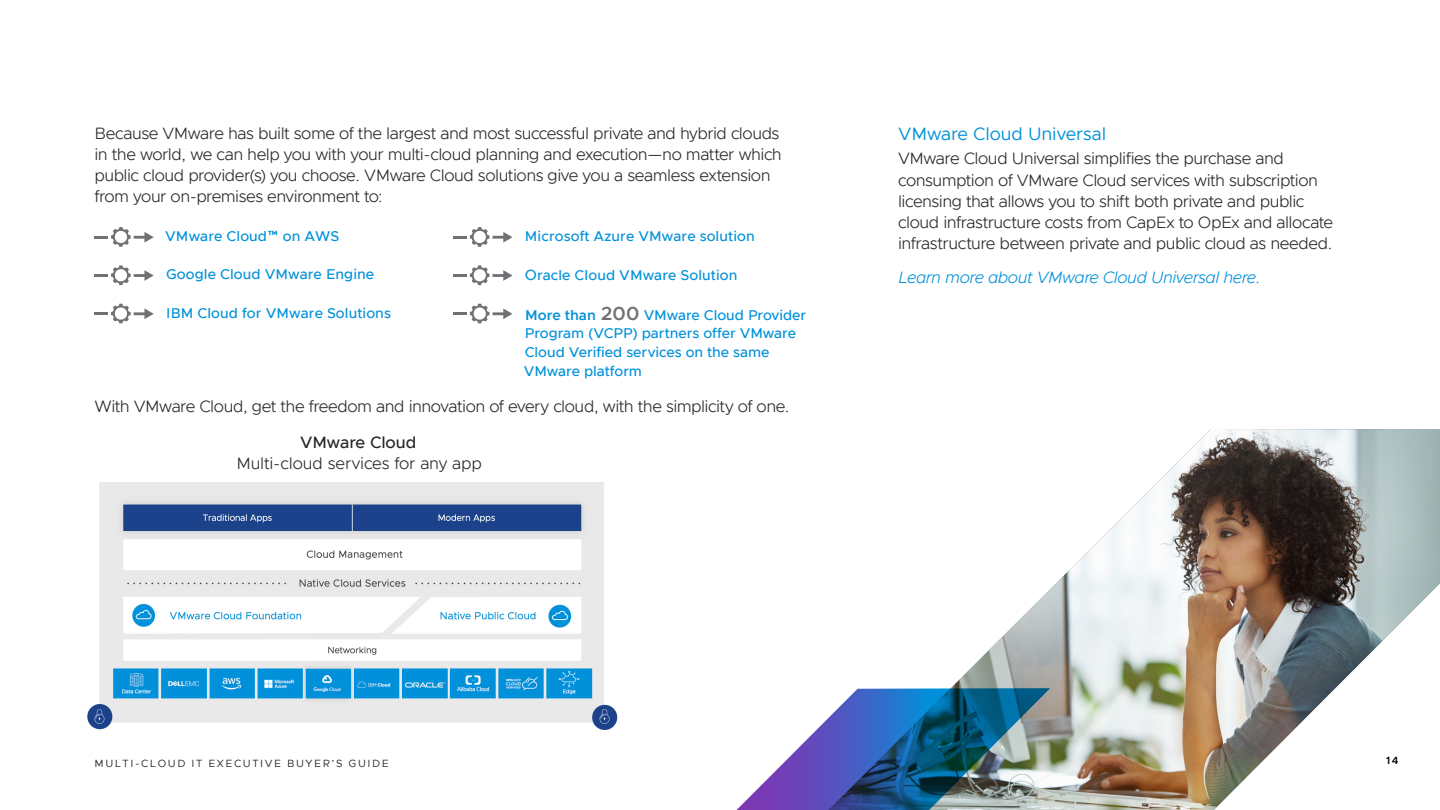
<style>
.page{position:relative;width:1440px;height:810px;background:#fff}
.page>*{position:absolute;margin:0;border:0;box-sizing:border-box;transform-origin:0 0}
.t1{font:18px "Metropolis";letter-spacing:-.01em;color:#0091da}
.t2{font:300 16.5px/21px "Metropolis";letter-spacing:-.03em;color:#262626}
.t3{font:italic 300 16.5px "Metropolis";letter-spacing:-.03em;color:#0091da}
.t4{font:300 16.5px "Metropolis";letter-spacing:-.01em;color:#262626}
.t5{font:500 16.5px "Metropolis";letter-spacing:-.01em;color:#262626}
.t6{font:500 14.25px/19px "Metropolis";letter-spacing:.005em;color:#0091da}
.t7{font:10.5px "Metropolis";letter-spacing:.15em;color:#262626}
.t8{font:600 10.5px "Metropolis";color:#000}
.s1{font-size:14.92px}
.s2{font-weight:600}
.s3{font-weight:600;font-size:18.98px;color:#717074}
</style>
<div class="page">
<hr style="left:94px;top:236px;width:14px;height:3px;background:#717074">
<svg style="left:111px;top:227px;width:43px;height:20px"></svg>
<hr style="left:94px;top:312px;width:14px;height:3px;background:#717074">
<svg style="left:111px;top:304px;width:43px;height:19px"></svg>
<hr style="left:94px;top:274px;width:14px;height:3px;background:#717074">
<svg style="left:111px;top:265px;width:43px;height:20px"></svg>
<svg style="left:453px;top:227px;width:60px;height:20px"></svg>
<svg style="left:453px;top:304px;width:60px;height:19px"></svg>
<svg style="left:453px;top:265px;width:60px;height:20px"></svg>
<img style="left:951px;top:429px;width:489px;height:381px">
<img style="left:736px;top:688px;width:314px;height:122px">
<img style="left:87px;top:482px;width:531px;height:248px">
<p class="t2" style="left:94px;top:123px;width:689px">Because VMware has built some of the largest and most successful private and hybrid clouds in the world, we can help you with your multi-cloud planning and execution—no matter which public cloud provider(s) you choose. VMware Cloud solutions give you a seamless extension from your on-premises environment to:</p>
<p class="t1" style="left:898px;top:123px;width:209px">VMware Cloud Universal</p>
<p class="t2" style="left:898px;top:148px;width:437px">VMware Cloud Universal simplifies the purchase and consumption of VMware Cloud services with subscription licensing that allows you to shift both private and public cloud infrastructure costs from CapEx to OpEx and allocate infrastructure between private and public cloud as needed.</p>
<p class="t3" style="left:898px;top:267px;width:364px">Learn more about VMware Cloud Universal here.</p>
<p class="t6" style="left:525px;top:226px;width:231px">Microsoft Azure VMware solution</p>
<p class="t6" style="left:525px;top:266px;width:214px"><span class="s1">O</span>racle Cloud VMware Solution</p>
<p class="t6" style="left:165px;top:226px;width:176px">VMware Cloud™ on AWS</p>
<p class="t6" style="left:166px;top:265px;width:209px">Google Cloud VMware Engine</p>
<p class="t6" style="left:166px;top:304px;width:226px">IBM Cloud for VMware Solutions</p>
<p class="t6" style="left:524px;top:305px;width:284px"><span class="s2">More than</span> <span class="s3">200</span> VMware Cloud Provider<br>Program (VCPP) partners offer VMware<br>Cloud Verified services on the same<br>VMware platform</p>
<p class="t2" style="left:95px;top:396px;width:697px">With VMware Cloud, get the freedom and innovation of every cloud, with the simplicity of one.</p>
<p class="t5" style="left:300px;top:432px;width:118px">VMware Cloud</p>
<p class="t4" style="left:236px;top:453px;width:247px">Multi-cloud services for any app</p>
<p class="t7" style="left:94px;top:757px;width:296px">MULTI-CLOUD IT EXECUTIVE BUYER’S GUIDE</p>
<p class="t8" style="left:1386px;top:754px;width:14px">14</p>
</div>
